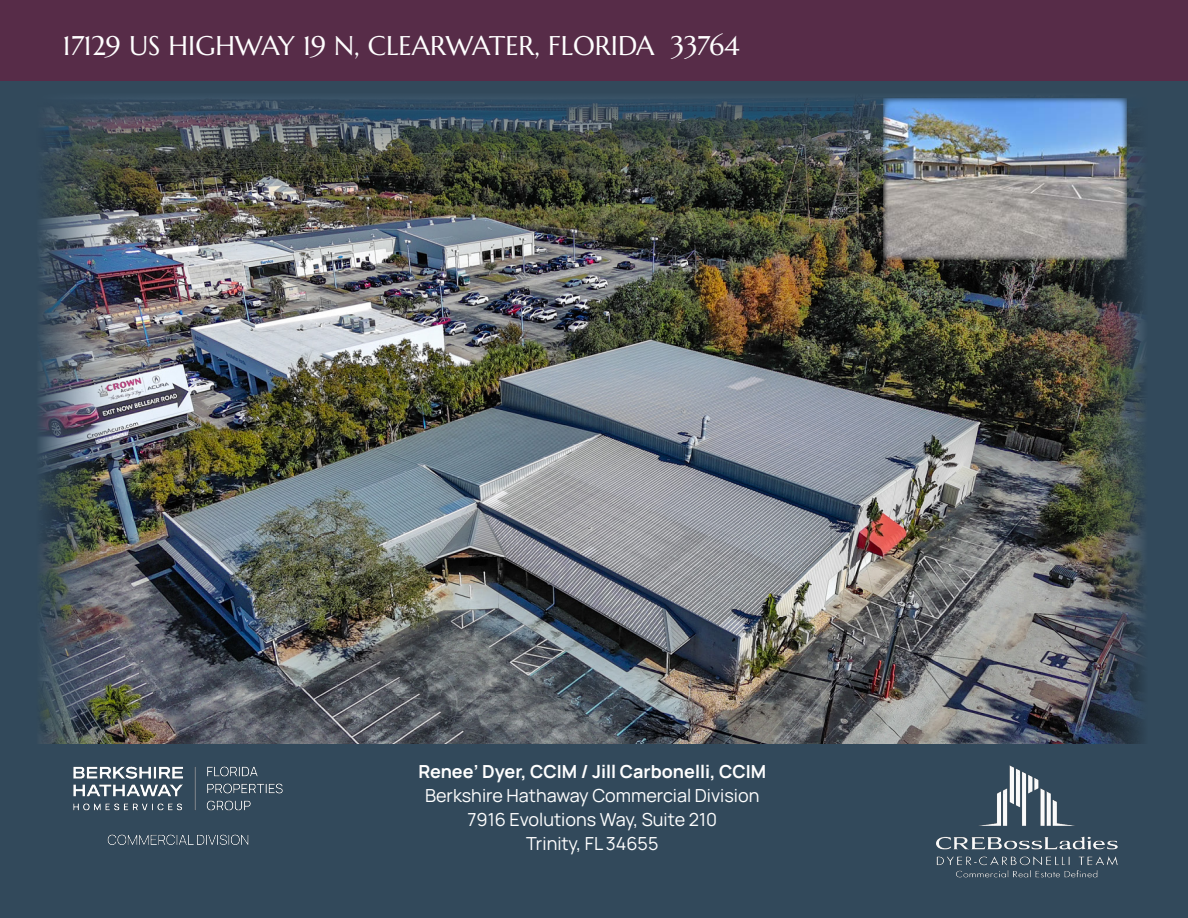
<style>
.page{position:relative;width:1188px;height:918px;background:#fff}
.page>*{position:absolute;margin:0;border:0;box-sizing:border-box;transform-origin:0 0}
.t1{font:27px "Marcellus";color:#fff}
.t2{font:18px "Manrope";color:#fff}
.t3{font:700 18px "Manrope";color:#fff}
</style>
<div class="page">
<div style="left:0;top:0;width:1188px;height:81px;background:#572c48"></div>
<div style="left:0;top:81px;width:1188px;height:837px;background:#32495b"></div>
<img style="left:39px;top:98px;width:1106px;height:646px">
<img style="left:936px;top:765px;width:182px;height:113px">
<img style="left:883px;top:98px;width:244px;height:162px">
<img style="left:73px;top:766px;width:210px;height:79px">
<p class="t1" style="left:63px;top:28px;width:678px">17129 US HIGHWAY 19 N, CLEARWATER, FLORIDA 33764</p>
<p class="t3" style="left:418px;top:757px;width:349px">Renee’ Dyer, CCIM / Jill Carbonelli, CCIM</p>
<p class="t2" style="left:425px;top:782px;width:336px">Berkshire Hathaway Commercial Division</p>
<p class="t2" style="left:468px;top:806px;width:251px">7916 Evolutions Way, Suite 210</p>
<p class="t2" style="left:526px;top:830px;width:134px">Trinity, FL 34655</p>
</div>
